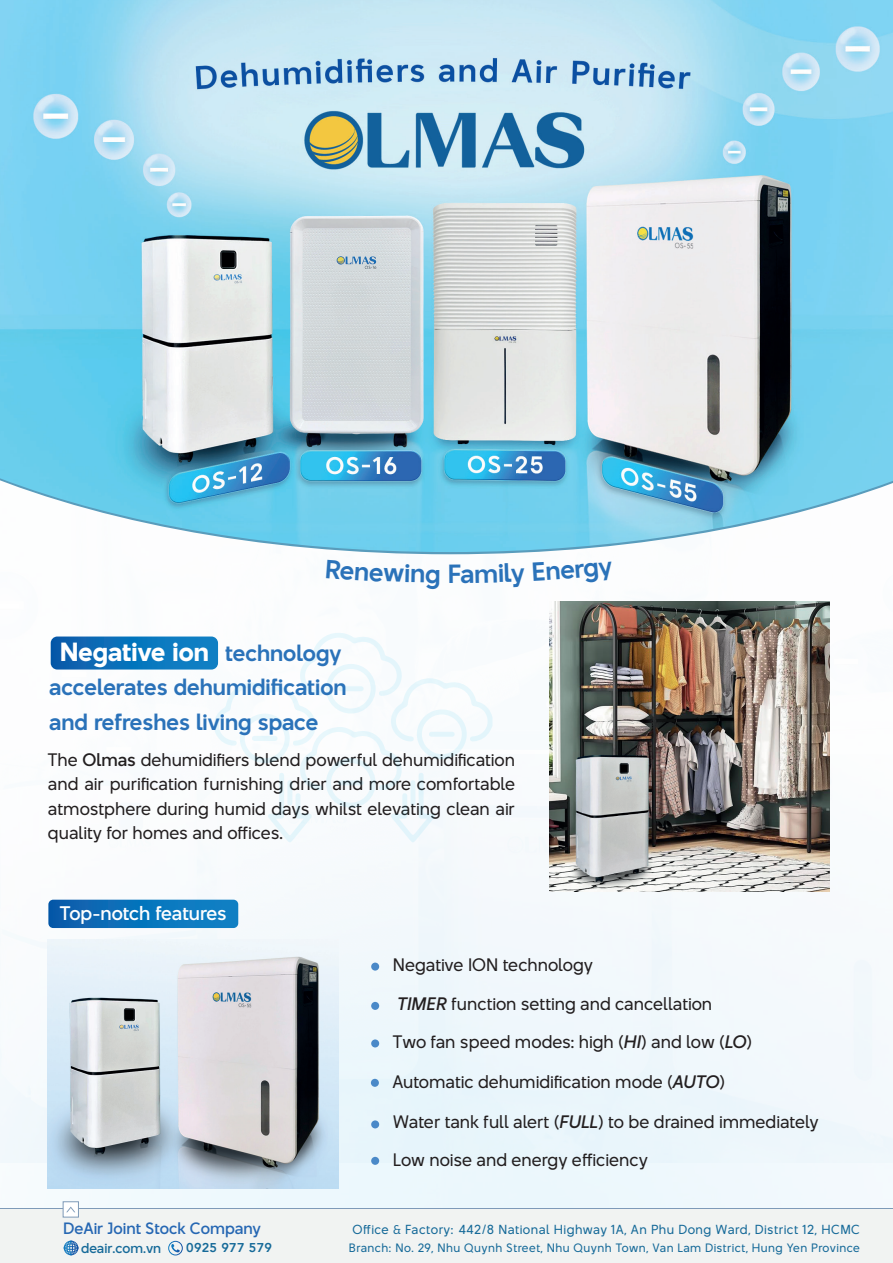
<style>
.page{position:relative;width:893px;height:1263px;background:#fff}
.page>*{position:absolute;margin:0;border:0;box-sizing:border-box;transform-origin:0 0}
.t1{font:700 24px "BT Beau Sans Extra";color:#fff}
.t2{font:24px "BT Beau Sans Bold";color:#2a72b9}
.t3{font:21px/34.3px "BT Beau Sans Bold";color:#2a72b9}
.t4{font:18px "BT Beau Sans Medium";letter-spacing:-.005em;color:#fff}
.t5{font:16.5px/24.3px "BT Beau Sans Regular";color:#231f20;text-align:justify}
.t6{font:15px "BT Beau Sans Medium";color:#2667b3}
.t7{font:12.75px "BT Beau Sans Medium";color:#166a99}
.t8{font:800 12.75px "Avenir";letter-spacing:.02em;color:#166a99}
.t9{font:12px "BT Beau Sans Regular";letter-spacing:.04em;color:#166a99}
.t10{font:11.1px "BT Beau Sans Regular";letter-spacing:.04em;color:#166a99}
.s1{font-family:"BT Beau Sans Medium"}
.s2{font-family:"BT Beau Sans Medium";font-style:italic}
</style>
<div class="page">
<img style="left:0;top:754px;width:893px;height:454px">
<svg style="left:48px;top:900px;width:190px;height:28px;background:#0c71ba"></svg>
<div style="left:371px;top:1002px;width:8px;height:8px;background:#4a89c8;border-radius:50%"></div>
<div style="left:371px;top:962px;width:8px;height:8px;background:#4a89c8;border-radius:50%"></div>
<div style="left:371px;top:1039px;width:8px;height:8px;background:#4a89c8;border-radius:50%"></div>
<div style="left:371px;top:1079px;width:8px;height:8px;background:#4a89c8;border-radius:50%"></div>
<div style="left:371px;top:1120px;width:8px;height:8px;background:#4a89c8;border-radius:50%"></div>
<div style="left:371px;top:1157px;width:8px;height:8px;background:#4a89c8;border-radius:50%"></div>
<svg style="left:51px;top:633px;width:441px;height:209px"></svg>
<img style="left:550px;top:602px;width:280px;height:289px">
<img style="left:48px;top:939px;width:291px;height:249px">
<div style="left:0;top:1209px;width:893px;height:54px;background:#f1f3f2"></div>
<div style="left:63px;top:1201px;width:16px;height:16px;background:#fff;border:1px solid #7e9ab8"></div>
<svg style="left:66px;top:1206px;width:9px;height:6px"></svg>
<svg style="left:171px;top:1244px;width:9px;height:8px"></svg>
<div style="left:168px;top:1241px;width:15px;height:14px;border:1px solid #fff;border-radius:50%"></div>
<div style="left:64px;top:1241px;width:14px;height:14px;border:1px solid #fff;border-radius:50%"></div>
<div style="left:64px;top:1244px;width:14px;height:8px;border:1px solid #fff;border-radius:50%"></div>
<div style="left:67px;top:1241px;width:8px;height:14px;border:1px solid #fff;border-radius:50%"></div>
<div style="left:64px;top:1246px;width:14px;height:3px;border:1px solid #fff;border-radius:50%"></div>
<div style="left:70px;top:1241px;width:3px;height:14px;border:1px solid #fff;border-radius:50%"></div>
<img style="left:0;top:0;width:893px;height:552px">
<h1 class="t1" style="left:60px;top:634px;width:150px">Negative ion</h1>
<p class="t3" style="left:49px;top:636px;width:299px;text-indent:176px">technology accelerates dehumidification and refreshes living space</p>
<h1 class="t2" style="left:448px;top:556px;width:15px">F</h1>
<p class="t5" style="left:48px;top:748px;width:469px">The <span class="s1">Olmas</span> dehumidifiers blend powerful dehumidification and air purification furnishing drier and more comfortable atmostphere during humid days whilst elevating clean air quality for homes and offices.</p>
<p class="t4" style="left:60px;top:899px;width:168px">Top-notch features</p>
<p class="t5" style="left:393px;top:952px;width:202px">Negative ION technology</p>
<p class="t5" style="left:397px;top:992px;width:316px"><span class="s2">TIMER</span> function setting and cancellation</p>
<p class="t5" style="left:393px;top:1030px;width:361px">Two fan speed modes: high (<span class="s2">HI</span>) and low (<span class="s2">LO</span>)</p>
<p class="t5" style="left:393px;top:1069px;width:334px">Automatic dehumidification mode (<span class="s2">AUTO</span>)</p>
<p class="t5" style="left:393px;top:1110px;width:427px">Water tank full alert (<span class="s2">FULL</span>) to be drained immediately</p>
<p class="t5" style="left:393px;top:1147px;width:257px">Low noise and energy efficiency</p>
<p class="t6" style="left:63px;top:1217px;width:199px">DeAir Joint Stock Company</p>
<p class="t9" style="left:353px;top:1220px;width:509px">Office &amp; Factory: 442/8 National Highway 1A, An Phu Dong Ward, District 12, HCMC</p>
<p class="t7" style="left:81px;top:1238px;width:82px">deair.com.vn</p>
<p class="t8" style="left:186px;top:1238px;width:87px">0925 977 579</p>
<p class="t10" style="left:349px;top:1239px;width:513px">Branch: No. 29, Nhu Quynh Street, Nhu Quynh Town, Van Lam District, Hung Yen Province</p>
</div>
